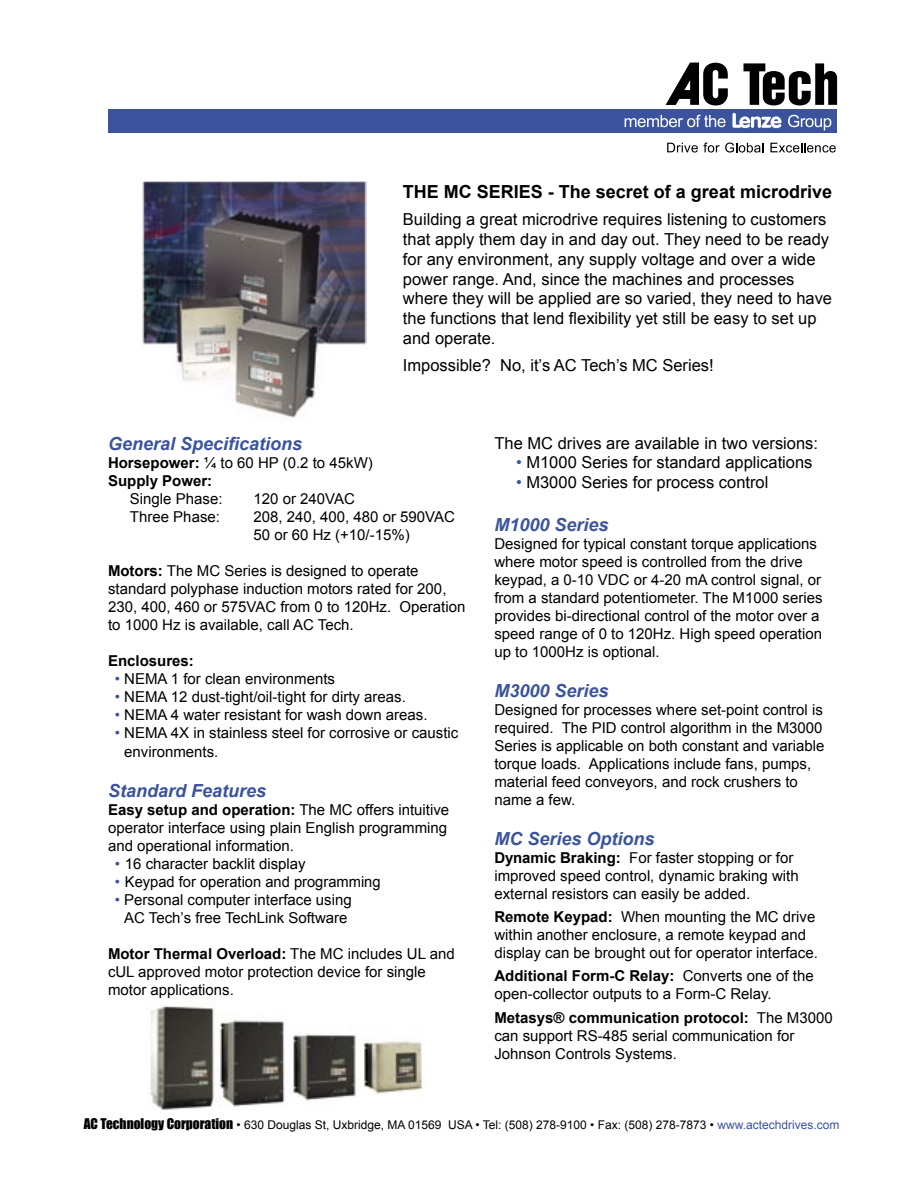
<style>
.page{position:relative;width:918px;height:1188px;background:#fff}
.page>*{position:absolute;margin:0;border:0;box-sizing:border-box;transform-origin:0 0}
.t1{font:italic 700 18px "Arial";color:#3b539d}
.t2{font:700 18px "Arial";color:#000}
.t3{font:16.5px/19.8px "Arial";color:#000}
.t4{font:15px/18px "Arial";color:#000}
.t5{font:700 15px "Arial";color:#000}
.t6{font:12px "Arial";color:#000}
.s1{font-weight:700}
.s2{color:#3b539d}
.s3{font-family:"Impact";font-size:13.5px}
</style>
<div class="page">
<div style="left:108px;top:110px;width:729px;height:23px;background:#3b539d"></div>
<svg style="left:625px;top:115px;width:101px;height:12px"></svg>
<svg style="left:788px;top:115px;width:43px;height:15px"></svg>
<svg style="left:732px;top:113px;width:49px;height:15px"></svg>
<svg style="left:666px;top:63px;width:62px;height:42px"></svg>
<svg style="left:743px;top:63px;width:94px;height:42px"></svg>
<svg style="left:667px;top:143px;width:96px;height:10px"></svg>
<svg style="left:770px;top:143px;width:66px;height:10px"></svg>
<img style="left:141px;top:182px;width:225px;height:236px">
<img style="left:150px;top:1005px;width:273px;height:105px">
<p class="t2" style="left:403px;top:180px;width:431px">THE MC SERIES - The secret of a great microdrive</p>
<p class="t3" style="left:403px;top:210px;width:431px">Building a great microdrive requires listening to customers that apply them day in and day out. They need to be ready for any environment, any supply voltage and over a wide power range. And, since the machines and processes where they will be applied are so varied, they need to have the functions that lend flexibility yet still be easy to set up and operate.</p>
<p class="t3" style="left:403px;top:356px;width:312px">Impossible? No, it’s AC Tech’s MC Series!</p>
<p class="t1" style="left:108px;top:432px;width:196px">General Specifications</p>
<p class="t4" style="left:108px;top:453px;width:266px"><span class="s1">Horsepower:</span> ¼ to 60 HP (0.2 to 45kW)</p>
<p class="t5" style="left:108px;top:470px;width:106px">Supply Power:</p>
<p class="t4" style="left:130px;top:489px;width:94px">Single Phase:</p>
<p class="t4" style="left:253px;top:489px;width:103px">120 or 240VAC</p>
<p class="t4" style="left:130px;top:507px;width:92px">Three Phase:</p>
<p class="t4" style="left:253px;top:507px;width:203px">208, 240, 400, 480 or 590VAC</p>
<p class="t4" style="left:254px;top:525px;width:158px">50 or 60 Hz (+10/-15%)</p>
<p class="t4" style="left:108px;top:561px;width:359px"><span class="s1">Motors:</span> The MC Series is designed to operate standard polyphase induction motors rated for 200, 230, 400, 460 or 575VAC from 0 to 120Hz. Operation to 1000 Hz is available, call AC Tech.</p>
<p class="t5" style="left:108px;top:650px;width:87px">Enclosures:</p>
<p class="t4" style="left:115px;top:669px;width:222px"><span class="s2">•</span> NEMA 1 for clean environments</p>
<p class="t4" style="left:115px;top:687px;width:293px"><span class="s2">•</span> NEMA 12 dust-tight/oil-tight for dirty areas.</p>
<p class="t4" style="left:115px;top:705px;width:314px"><span class="s2">•</span> NEMA 4 water resistant for wash down areas.</p>
<p class="t4" style="left:124px;top:723px;width:336px;line-height:19.8px;text-indent:-9px"><span class="s2">•</span> NEMA 4X in stainless steel for corrosive or caustic environments.</p>
<p class="t1" style="left:108px;top:779px;width:160px">Standard Features</p>
<p class="t4" style="left:108px;top:801px;width:343px"><span class="s1">Easy setup and operation:</span> The MC offers intuitive operator interface using plain English programming and operational information.</p>
<p class="t4" style="left:115px;top:855px;width:193px"><span class="s2">•</span> 16 character backlit display</p>
<p class="t4" style="left:115px;top:873px;width:267px"><span class="s2">•</span> Keypad for operation and programming</p>
<p class="t4" style="left:115px;top:891px;width:239px;text-align:center"><span class="s2">•</span> Personal computer interface using<br>AC Tech’s free TechLink Software</p>
<p class="t4" style="left:108px;top:945px;width:348px"><span class="s1">Motor Thermal Overload:</span> The MC includes UL and cUL approved motor protection device for single motor applications.</p>
<p class="t3" style="left:494px;top:433px;width:325px">The MC drives are available in two versions:</p>
<p class="t3" style="left:516px;top:453px;width:298px"><span class="s2">•</span> M1000 Series for standard applications</p>
<p class="t3" style="left:516px;top:473px;width:254px"><span class="s2">•</span> M3000 Series for process control</p>
<p class="t1" style="left:494px;top:513px;width:116px">M1000 Series</p>
<p class="t4" style="left:494px;top:535px;width:330px">Designed for typical constant torque applications where motor speed is controlled from the drive keypad, a 0-10 VDC or 4-20 mA control signal, or from a standard potentiometer. The M1000 series provides bi-directional control of the motor over a speed range of 0 to 120Hz. High speed operation up to 1000Hz is optional.</p>
<p class="t1" style="left:494px;top:679px;width:116px">M3000 Series</p>
<p class="t4" style="left:494px;top:701px;width:332px">Designed for processes where set-point control is required. The PID control algorithm in the M3000<br>Series is applicable on both constant and variable torque loads. Applications include fans, pumps, material feed conveyors, and rock crushers to name a few.</p>
<p class="t1" style="left:494px;top:827px;width:162px">MC Series Options</p>
<p class="t4" style="left:494px;top:848px;width:306px"><span class="s1">Dynamic Braking:</span> For faster stopping or for improved speed control, dynamic braking with external resistors can easily be added.</p>
<p class="t4" style="left:494px;top:908px;width:325px"><span class="s1">Remote Keypad:</span> When mounting the MC drive within another enclosure, a remote keypad and display can be brought out for operator interface.</p>
<p class="t4" style="left:494px;top:967px;width:321px"><span class="s1">Additional Form-C Relay:</span> Converts one of the open-collector outputs to a Form-C Relay.</p>
<p class="t4" style="left:494px;top:1009px;width:340px"><span class="s1">Metasys® communication protocol:</span> The M3000 can support RS-485 serial communication for<br>Johnson Controls Systems.</p>
<p class="t6" style="left:84px;top:1117px;width:757px"><span class="s3">AC Technology Corporation</span> • 630 Douglas St, Uxbridge, MA 01569 USA • Tel: (508) 278-9100 • Fax: (508) 278-7873 • <span class="s2">www.actechdrives.com</span></p>
</div>
